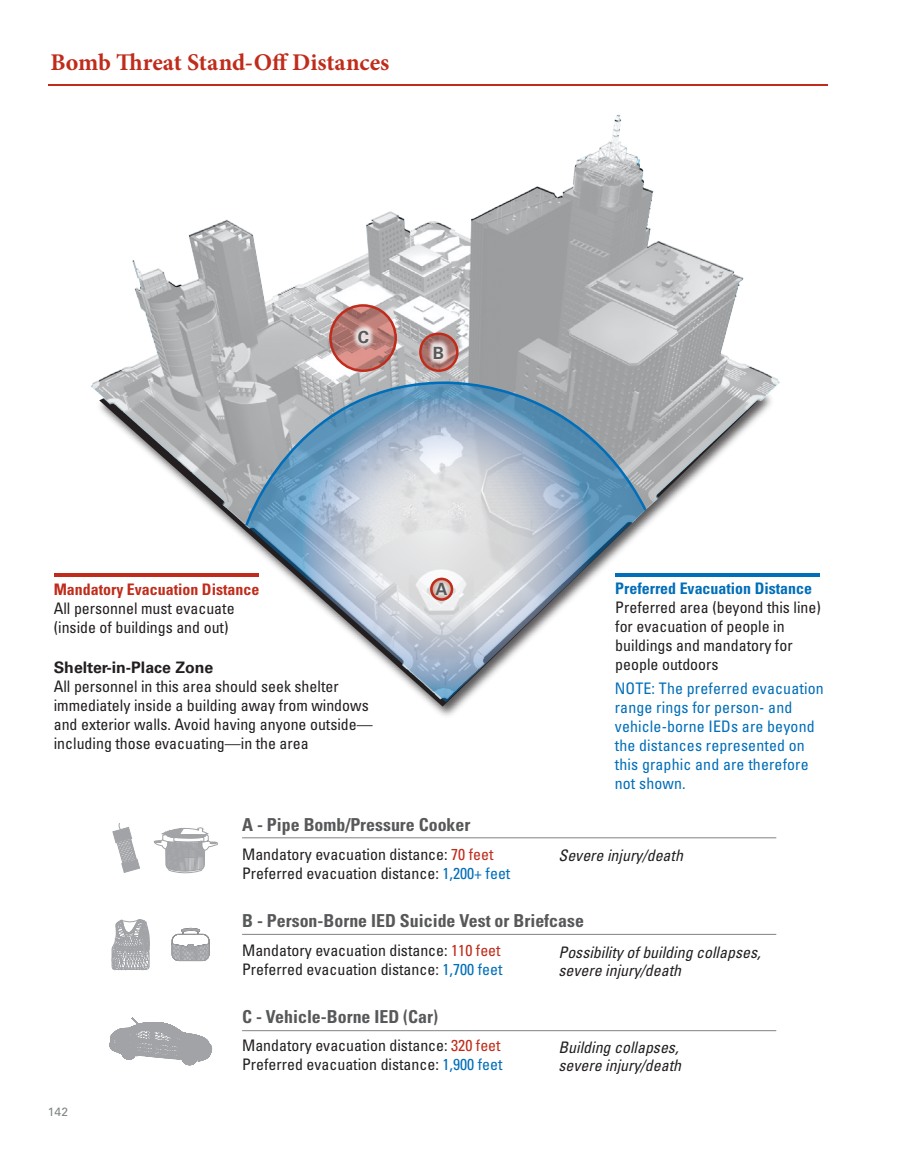
<style>
.page{position:relative;width:900px;height:1152px;background:#fff}
.page>*{position:absolute;margin:0;border:0;box-sizing:border-box;transform-origin:0 0}
.Individual___Group_n{font:700 24px "Minion Pro";color:#c02c1b}
.t1{font:700 condensed 17.8px "Univers";color:#57585a}
.t2{font:700 16.8px "Univers";color:#57585a}
.t3{font:condensed 15.8px/19px "Univers";color:#231f20}
.t4{font:condensed 15.8px/19px "Univers";letter-spacing:.01em;color:#006eb9}
.t5{font:italic condensed 15.8px/17.8px "Univers";color:#231f20}
.t6{font:700 condensed 15.8px "Univers";color:#c02c1b}
.t7{font:700 condensed 15.8px "Univers";color:#006eb9}
.t8{font:700 15.8px "Univers";color:#231f20}
.t9{font:12px "Univers";color:#808285}
.s1{color:#c02c1b}
.s2{color:#006eb9}
</style>
<div class="page">
<svg style="left:111px;top:919px;width:39px;height:52px"></svg>
<svg style="left:109px;top:1018px;width:104px;height:48px"></svg>
<svg style="left:172px;top:927px;width:38px;height:34px"></svg>
<svg style="left:113px;top:823px;width:27px;height:50px"></svg>
<hr style="left:242px;top:837px;width:534px;height:1px;background:#808285">
<hr style="left:242px;top:934px;width:534px;height:1px;background:#808285">
<hr style="left:242px;top:1030px;width:534px;height:1px;background:#808285">
<svg style="left:153px;top:827px;width:65px;height:47px"></svg>
<svg style="left:91px;top:115px;width:689px;height:462px"></svg>
<svg style="left:244px;top:372px;width:405px;height:156px;background:#aeb0b3"></svg>
<svg style="left:246px;top:383px;width:399px;height:319px"></svg>
<svg style="left:331px;top:305px;width:64px;height:65px;background:#bc7b74"></svg>
<svg style="left:421px;top:335px;width:35px;height:35px"></svg>
<img style="left:431px;top:576px;width:21px;height:28px">
<div style="left:419px;top:333px;width:40px;height:39px;border:3px solid #c02c1b;border-radius:50%"></div>
<img style="left:426px;top:338px;width:25px;height:30px">
<img style="left:429px;top:340px;width:20px;height:28px">
<div style="left:329px;top:304px;width:68px;height:68px;border:3px solid #c02c1b;border-radius:50%"></div>
<img style="left:351px;top:323px;width:25px;height:29px">
<img style="left:353px;top:324px;width:20px;height:28px">
<div style="left:430px;top:578px;width:23px;height:23px;border:3px solid #c02c1b;border-radius:50%"></div>
<hr style="left:48px;top:84px;width:780px;height:2px;background:#c02c1b">
<p class="Individual___Group_n" style="left:51px;top:45px;width:340px">Bomb Threat Stand-Off Distances</p>
<p class="t6" style="left:54px;top:579px;width:207px">Mandatory Evacuation Distance</p>
<p class="t3" style="left:54px;top:598px;width:182px">All personnel must evacuate (inside of buildings and out)</p>
<p class="t2" style="left:358px;top:327px;width:13px">C</p>
<p class="t2" style="left:433px;top:343px;width:13px">B</p>
<p class="t2" style="left:436px;top:580px;width:14px">A</p>
<p class="t7" style="left:615px;top:579px;width:198px">Preferred Evacuation Distance</p>
<p class="t3" style="left:615px;top:598px;width:207px">Preferred area (beyond this line) for evacuation of people in buildings and mandatory for</p>
<p class="t8" style="left:54px;top:658px;width:161px">Shelter-in-Place Zone</p>
<p class="t3" style="left:615px;top:655px;width:105px">people outdoors</p>
<p class="t3" style="left:54px;top:677px;width:321px">All personnel in this area should seek shelter immediately inside a building away from windows and exterior walls. Avoid having anyone outside— including those evacuating—in the area</p>
<p class="t4" style="left:615px;top:679px;width:210px">NOTE: The preferred evacuation range rings for person- and vehicle-borne IEDs are beyond the distances represented on this graphic and are therefore not shown.</p>
<p class="t1" style="left:242px;top:813px;width:230px">A - Pipe Bomb/Pressure Cooker</p>
<p class="t3" style="left:242px;top:845px;width:270px">Mandatory evacuation distance: <span class="s1">70 feet<br></span>Preferred evacuation distance: <span class="s2">1,200+ feet</span></p>
<p class="t5" style="left:559px;top:846px;width:126px">Severe injury/death</p>
<p class="t1" style="left:242px;top:910px;width:343px">B - Person-Borne IED Suicide Vest or Briefcase</p>
<p class="t9" style="left:48px;top:1105px;width:22px">142</p>
<p class="t3" style="left:242px;top:941px;width:262px">Mandatory evacuation distance: <span class="s1">110 feet<br></span>Preferred evacuation distance: <span class="s2">1,700 feet</span></p>
<p class="t1" style="left:242px;top:1006px;width:197px">C - Vehicle-Borne IED (Car)</p>
<p class="t3" style="left:242px;top:1036px;width:262px">Mandatory evacuation distance: <span class="s1">320 feet<br></span>Preferred evacuation distance: <span class="s2">1,900 feet</span></p>
<p class="t5" style="left:559px;top:943px;width:204px">Possibility of building collapses, severe injury/death</p>
<p class="t5" style="left:559px;top:1038px;width:124px">Building collapses, severe injury/death</p>
</div>
